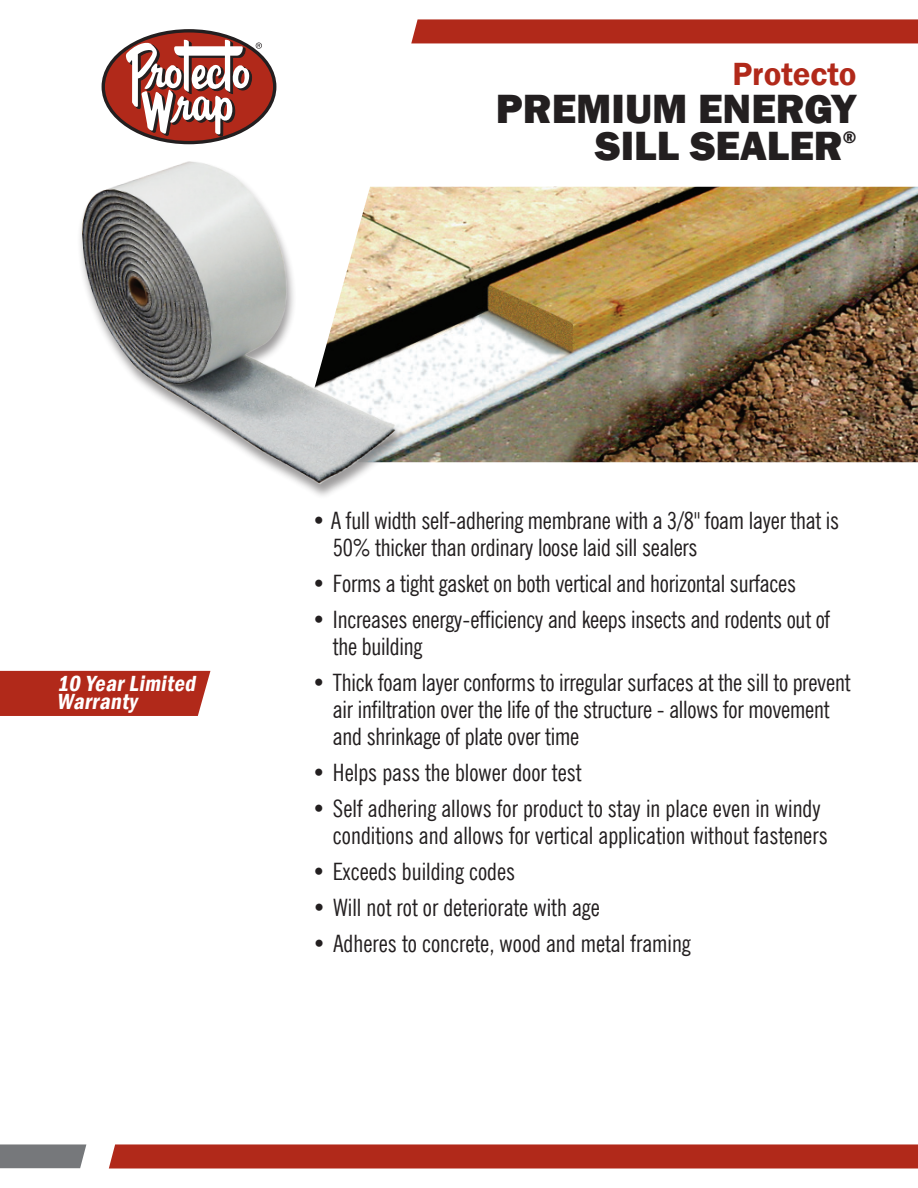
<style>
.page{position:relative;width:918px;height:1188px;background:#fff}
.page>*{position:absolute;margin:0;border:0;box-sizing:border-box;transform-origin:0 0}
.t1{font:800 42px/37.5px "Franklin Gothic";color:#231f20}
.t2{font:600 33px "Franklin Gothic";color:#b1291a}
.t3{font:condensed 24px/27px "News Gothic BT";letter-spacing:-.01em;color:#231f20}
.t4{font:italic 600 condensed 22.5px/18px "Franklin Gothic";color:#fff}
.t5{font:600 condensed 17.55px "Franklin Gothic";color:#231f20}
</style>
<div class="page">
<div style="left:411px;top:19px;width:507px;height:24px;background:#b1291a"></div>
<svg style="left:109px;top:1144px;width:809px;height:25px;background:#b43223"></svg>
<svg style="left:0;top:1144px;width:86px;height:24px;background:#7c7e81"></svg>
<svg style="left:103px;top:30px;width:172px;height:112px;background:#9a271a"></svg>
<svg style="left:126px;top:40px;width:136px;height:96px"></svg>
<div style="left:102px;top:29px;width:174px;height:115px;border:3px solid #231f20;border-radius:50%"></div>
<img style="left:420px;top:187px;width:498px;height:275px">
<img style="left:80px;top:161px;width:340px;height:335px">
<div style="left:0;top:671px;width:210px;height:45px;background:#b1291a"></div>
<h2 class="t2" style="left:732px;top:54px;width:126px">Protecto</h2>
<h1 class="t1" style="left:595px;top:90px;width:263px;text-indent:-100px">PREMIUM ENERGY<br>SILL SEALER</h1>
<p class="t5" style="left:843px;top:125px;width:15px">®</p>
<p class="t4" style="left:57px;top:674px;width:145px">10 YearLimited<br>Warranty</p>
<p class="t3" style="left:333px;top:506px;width:508px;text-indent:-21px">• A full width self-adhering membrane with a 3/8" foam layer that is<br>50% thicker than ordinary loose laid sill sealers</p>
<p class="t3" style="left:312px;top:569px;width:486px">• Forms a tight gasket on both vertical and horizontal surfaces</p>
<p class="t3" style="left:333px;top:605px;width:499px;text-indent:-21px">• Increases energy-efficiency and keeps insects and rodents out of the building</p>
<p class="t3" style="left:333px;top:668px;width:519px;text-indent:-21px">• Thick foam layer conforms to irregular surfaces at the sill to prevent air infiltration over the life of the structure - allows for movement and shrinkage of plate over time</p>
<p class="t3" style="left:312px;top:758px;width:271px">• Helps pass the blower door test</p>
<p class="t3" style="left:312px;top:794px;width:517px;text-align:right">• Self adhering allows for product to stay in place even in windy conditions and allows for vertical application without fasteners</p>
<p class="t3" style="left:312px;top:857px;width:205px">• Exceeds building codes</p>
<p class="t3" style="left:312px;top:893px;width:289px">• Will not rot or deteriorate with age</p>
<p class="t3" style="left:312px;top:929px;width:380px">• Adheres to concrete, wood and metal framing</p>
</div>
